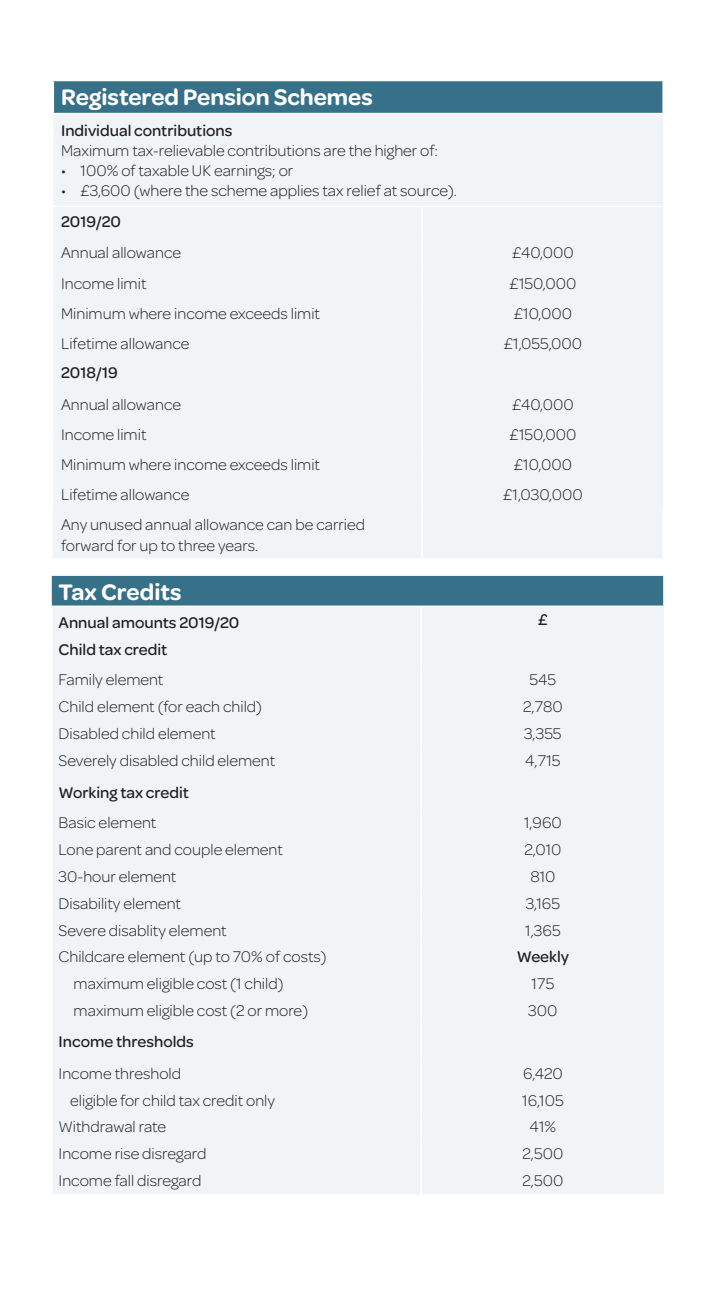
<style>
.page{position:relative;width:715px;height:1293px;background:#fff}
.page>*{position:absolute;margin:0;border:0;box-sizing:border-box;transform-origin:0 0}
.table_heading{font:600 24px "Omnes";color:#fff}
.text_body_table{font:300 16.5px/21px "Omnes";color:#231f20}
.text_body_table-2{font:500 16.5px "Omnes";color:#231f20}
.table_body{font:300 16.5px "Omnes";color:#231f20}
.table_body-2{font:500 16.5px "Omnes";color:#231f20}
</style>
<div class="page">
<div style="left:52px;top:576px;width:611px;height:29px;background:#377189"></div>
<div style="left:53px;top:607px;width:610px;height:587px;background:#f0f4f6"></div>
<hr style="left:420px;top:607px;width:2px;height:58px;background:#fff">
<hr style="left:420px;top:665px;width:2px;height:27px;background:#fff">
<hr style="left:420px;top:692px;width:2px;height:27px;background:#fff">
<hr style="left:420px;top:719px;width:2px;height:27px;background:#fff">
<hr style="left:420px;top:746px;width:2px;height:29px;background:#fff">
<hr style="left:420px;top:775px;width:2px;height:33px;background:#fff">
<hr style="left:420px;top:808px;width:2px;height:27px;background:#fff">
<hr style="left:420px;top:835px;width:2px;height:27px;background:#fff">
<hr style="left:420px;top:862px;width:2px;height:27px;background:#fff">
<hr style="left:420px;top:889px;width:2px;height:26px;background:#fff">
<hr style="left:420px;top:915px;width:2px;height:27px;background:#fff">
<hr style="left:420px;top:942px;width:2px;height:81px;background:#fff">
<hr style="left:420px;top:1023px;width:2px;height:35px;background:#fff">
<hr style="left:420px;top:1058px;width:2px;height:54px;background:#fff">
<hr style="left:420px;top:1112px;width:2px;height:27px;background:#fff">
<hr style="left:420px;top:1139px;width:2px;height:27px;background:#fff">
<hr style="left:420px;top:1166px;width:2px;height:28px;background:#fff">
<div style="left:53px;top:80px;width:610px;height:34px;background:#377189"></div>
<div style="left:53px;top:114px;width:610px;height:444px;background:#f0f4f6"></div>
<hr style="left:51px;top:78px;width:371px;height:3px;background:#fff">
<hr style="left:51px;top:81px;width:3px;height:32px;background:#fff">
<hr style="left:422px;top:78px;width:243px;height:3px;background:#fff">
<hr style="left:662px;top:81px;width:3px;height:32px;background:#fff">
<hr style="left:52px;top:113px;width:370px;height:1px;background:#fff">
<hr style="left:422px;top:113px;width:242px;height:1px;background:#fff">
<hr style="left:52px;top:206px;width:370px;height:1px;background:#fff">
<hr style="left:422px;top:206px;width:242px;height:1px;background:#fff">
<hr style="left:421px;top:207px;width:1px;height:30px;background:#fff">
<hr style="left:421px;top:237px;width:1px;height:30px;background:#fff">
<hr style="left:421px;top:267px;width:1px;height:30px;background:#fff">
<hr style="left:421px;top:297px;width:1px;height:30px;background:#fff">
<hr style="left:421px;top:327px;width:1px;height:30px;background:#fff">
<hr style="left:421px;top:357px;width:1px;height:31px;background:#fff">
<hr style="left:421px;top:388px;width:1px;height:30px;background:#fff">
<hr style="left:421px;top:418px;width:1px;height:30px;background:#fff">
<hr style="left:421px;top:448px;width:1px;height:30px;background:#fff">
<hr style="left:421px;top:478px;width:1px;height:31px;background:#fff">
<hr style="left:421px;top:509px;width:1px;height:49px;background:#fff">
<hr style="left:662px;top:509px;width:3px;height:49px;background:#fff">
<p class="table_heading" style="left:61px;top:80px;width:313px">Registered Pension Schemes</p>
<p class="text_body_table-2" style="left:61px;top:119px;width:173px">Individual contributions</p>
<p class="text_body_table" style="left:61px;top:139px;width:378px">Maximum tax-relievable contributions are the higher of:</p>
<p class="text_body_table" style="left:61px;top:159px;width:234px">• 100% of taxable UK earnings; or</p>
<p class="text_body_table" style="left:61px;top:179px;width:397px">• £3,600 (where the scheme applies tax relief at source).</p>
<p class="table_body-2" style="left:61px;top:210px;width:61px">2019/20</p>
<p class="text_body_table" style="left:61px;top:242px;width:122px">Annual allowance</p>
<p class="text_body_table" style="left:512px;top:242px;width:63px">£40,000</p>
<p class="text_body_table" style="left:61px;top:272px;width:87px">Income limit</p>
<p class="text_body_table" style="left:509px;top:272px;width:68px">£150,000</p>
<p class="text_body_table" style="left:61px;top:302px;width:260px">Minimum where income exceeds limit</p>
<p class="text_body_table" style="left:513px;top:302px;width:60px">£10,000</p>
<p class="text_body_table" style="left:61px;top:333px;width:130px">Lifetime allowance</p>
<p class="table_body" style="left:503px;top:333px;width:80px">£1,055,000</p>
<p class="table_body-2" style="left:61px;top:361px;width:58px">2018/19</p>
<p class="text_body_table" style="left:61px;top:393px;width:122px">Annual allowance</p>
<p class="text_body_table" style="left:512px;top:393px;width:63px">£40,000</p>
<p class="text_body_table" style="left:61px;top:423px;width:87px">Income limit</p>
<p class="text_body_table" style="left:509px;top:423px;width:68px">£150,000</p>
<p class="text_body_table" style="left:61px;top:453px;width:260px">Minimum where income exceeds limit</p>
<p class="text_body_table" style="left:513px;top:453px;width:60px">£10,000</p>
<p class="text_body_table" style="left:61px;top:484px;width:130px">Lifetime allowance</p>
<p class="text_body_table" style="left:503px;top:484px;width:81px">£1,030,000</p>
<p class="text_body_table" style="left:61px;top:514px;width:305px">Any unused annual allowance can be carried forward for up to three years.</p>
<p class="table_heading" style="left:59px;top:574px;width:124px">Tax Credits</p>
<p class="text_body_table-2" style="left:59px;top:611px;width:182px">Annual amounts 2019/20</p>
<p class="text_body_table-2" style="left:59px;top:638px;width:110px">Child tax credit</p>
<p class="text_body_table-2" style="left:538px;top:608px;width:11px">£</p>
<p class="text_body_table" style="left:59px;top:669px;width:106px">Family element</p>
<p class="text_body_table" style="left:529px;top:669px;width:28px">545</p>
<p class="text_body_table" style="left:59px;top:696px;width:205px">Child element (for each child)</p>
<p class="text_body_table" style="left:523px;top:696px;width:41px">2,780</p>
<p class="text_body_table" style="left:59px;top:722px;width:158px">Disabled child element</p>
<p class="text_body_table" style="left:524px;top:722px;width:39px">3,355</p>
<p class="text_body_table" style="left:59px;top:749px;width:218px">Severely disabled child element</p>
<p class="table_body" style="left:525px;top:749px;width:37px">4,715</p>
<p class="text_body_table-2" style="left:59px;top:780px;width:132px">Working tax credit</p>
<p class="text_body_table" style="left:59px;top:812px;width:99px">Basic element</p>
<p class="text_body_table" style="left:524px;top:812px;width:39px">1,960</p>
<p class="text_body_table" style="left:59px;top:838px;width:226px">Lone parent and couple element</p>
<p class="text_body_table" style="left:524px;top:838px;width:39px">2,010</p>
<p class="text_body_table" style="left:59px;top:865px;width:119px">30-hour element</p>
<p class="text_body_table" style="left:530px;top:865px;width:27px">810</p>
<p class="text_body_table" style="left:59px;top:892px;width:124px">Disability element</p>
<p class="text_body_table" style="left:525px;top:892px;width:36px">3,165</p>
<p class="text_body_table" style="left:59px;top:919px;width:169px">Severe disablity element</p>
<p class="table_body" style="left:525px;top:919px;width:37px">1,365</p>
<p class="text_body_table" style="left:59px;top:946px;width:269px">Childcare element (up to 70% of costs)</p>
<p class="text_body_table" style="left:74px;top:973px;width:211px">maximum eligible cost (1 child)</p>
<p class="text_body_table" style="left:74px;top:1000px;width:236px">maximum eligible cost (2 or more)</p>
<p class="text_body_table-2" style="left:516px;top:944px;width:54px">Weekly</p>
<p class="text_body_table" style="left:531px;top:972px;width:24px">175</p>
<p class="text_body_table" style="left:528px;top:999px;width:31px">300</p>
<p class="text_body_table-2" style="left:59px;top:1029px;width:137px">Income thresholds</p>
<p class="text_body_table" style="left:59px;top:1062px;width:124px">Income threshold</p>
<p class="text_body_table" style="left:70px;top:1089px;width:206px">eligible for child tax credit only</p>
<p class="text_body_table" style="left:523px;top:1062px;width:41px">6,420</p>
<p class="text_body_table" style="left:522px;top:1089px;width:43px">16,105</p>
<p class="text_body_table" style="left:59px;top:1116px;width:109px">Withdrawal rate</p>
<p class="text_body_table" style="left:529px;top:1116px;width:28px">41%</p>
<p class="text_body_table" style="left:59px;top:1143px;width:149px">Income rise disregard</p>
<p class="text_body_table" style="left:522px;top:1143px;width:42px">2,500</p>
<p class="text_body_table" style="left:59px;top:1169px;width:144px">Income fall disregard</p>
<p class="text_body_table" style="left:522px;top:1169px;width:42px">2,500</p>
</div>
